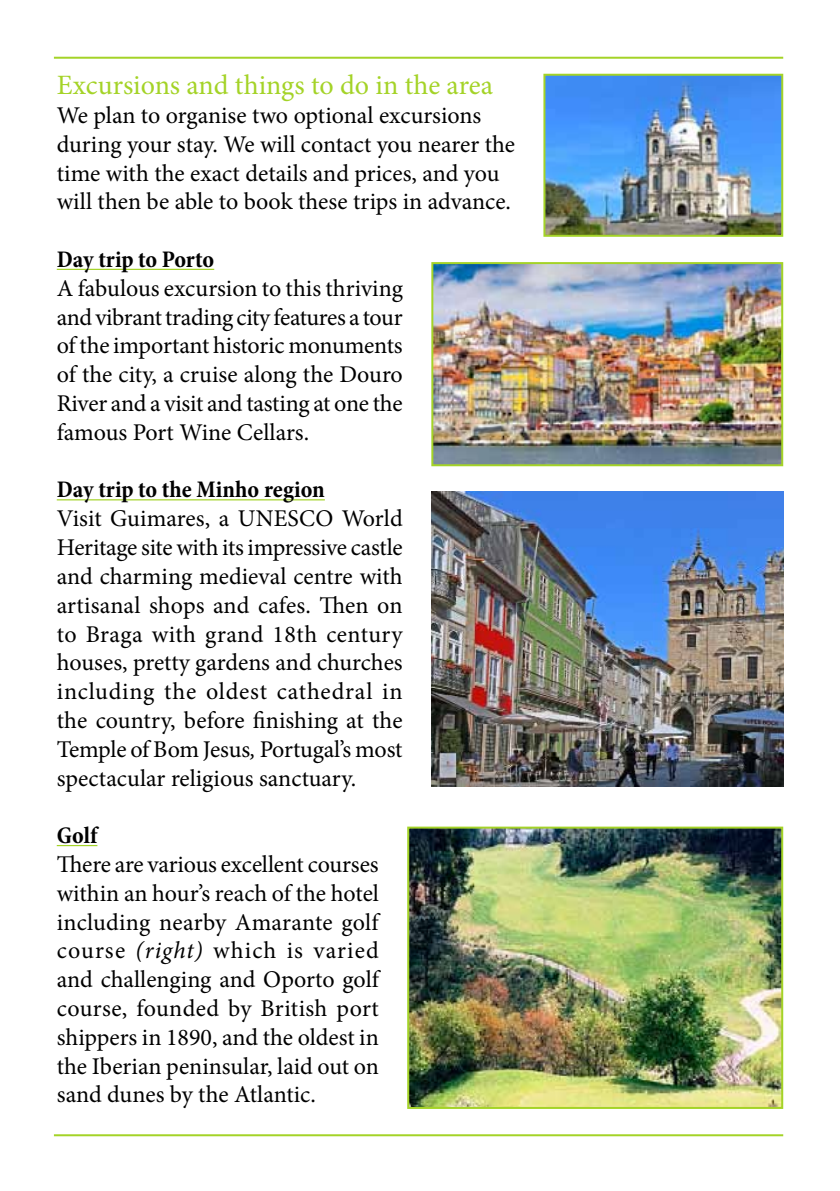
<style>
.page{position:relative;width:840px;height:1191px;background:#fff}
.page>*{position:absolute;margin:0;border:0;box-sizing:border-box;transform-origin:0 0}
.t1{font:28px "Minion Pro";color:#a4d327}
.t2{font:24px/28.8px "Minion Pro";letter-spacing:-.005em;color:#000;text-align:justify}
.t3{font:700 condensed 24px "Minion Pro";color:#000}
.s1{font-style:italic}
</style>
<div class="page">
<hr style="left:54px;top:57px;width:728px;height:2px;background:#a4d327">
<hr style="left:54px;top:1134px;width:728px;height:2px;background:#a4d327">
<hr style="left:57px;top:269px;width:157px;height:1px;background:#a4d327">
<hr style="left:57px;top:499px;width:268px;height:1px;background:#a4d327">
<hr style="left:57px;top:845px;width:40px;height:1px;background:#a4d327">
<img style="left:546px;top:77px;width:233px;height:157px">
<div style="left:543px;top:74px;width:239px;height:163px;border:2px solid #a4d327"></div>
<img style="left:410px;top:829px;width:369px;height:277px">
<div style="left:407px;top:826px;width:375px;height:283px;border:2px solid #a4d327"></div>
<img style="left:434px;top:265px;width:345px;height:198px">
<div style="left:431px;top:262px;width:351px;height:204px;border:2px solid #a4d327"></div>
<img style="left:431px;top:491px;width:351px;height:296px">
<p class="t1" style="left:57px;top:66px;width:437px">Excursions and things to do in the area</p>
<p class="t2" style="left:57px;top:101px;width:459px;text-align:left">We plan to organise two optional excursions during your stay. We will contact you nearer the time with the exact details and prices, and you will then be able to book these trips in advance.</p>
<p class="t3" style="left:57px;top:243px;width:159px">Day trip to Porto</p>
<p class="t2" style="left:57px;top:274px;width:347px">A fabulous excursion to this thriving and vibrant trading city features a tour of the important historic monuments of the city, a cruise along the Douro River and a visit and tasting at one the famous Port Wine Cellars.</p>
<p class="t3" style="left:57px;top:473px;width:269px">Day trip to the Minho region</p>
<p class="t2" style="left:57px;top:504px;width:347px">Visit Guimares, a UNESCO World Heritage site with its impressive castle and charming medieval centre with artisanal shops and cafes. Then on to Braga with grand 18th century houses, pretty gardens and churches including the oldest cathedral in the country, before finishing at the Temple of Bom Jesus<span class="s1">,</span> Portugal’s most spectacular religious sanctuary.</p>
<p class="t3" style="left:57px;top:819px;width:42px">Golf</p>
<p class="t2" style="left:57px;top:850px;width:323px">There are various excellent courses within an hour’s reach of the hotel including nearby Amarante golf course <span class="s1">(right)</span> which is varied and challenging and Oporto golf course, founded by British port shippers in 1890, and the oldest in the Iberian peninsular, laid out on sand dunes by the Atlantic.</p>
</div>
